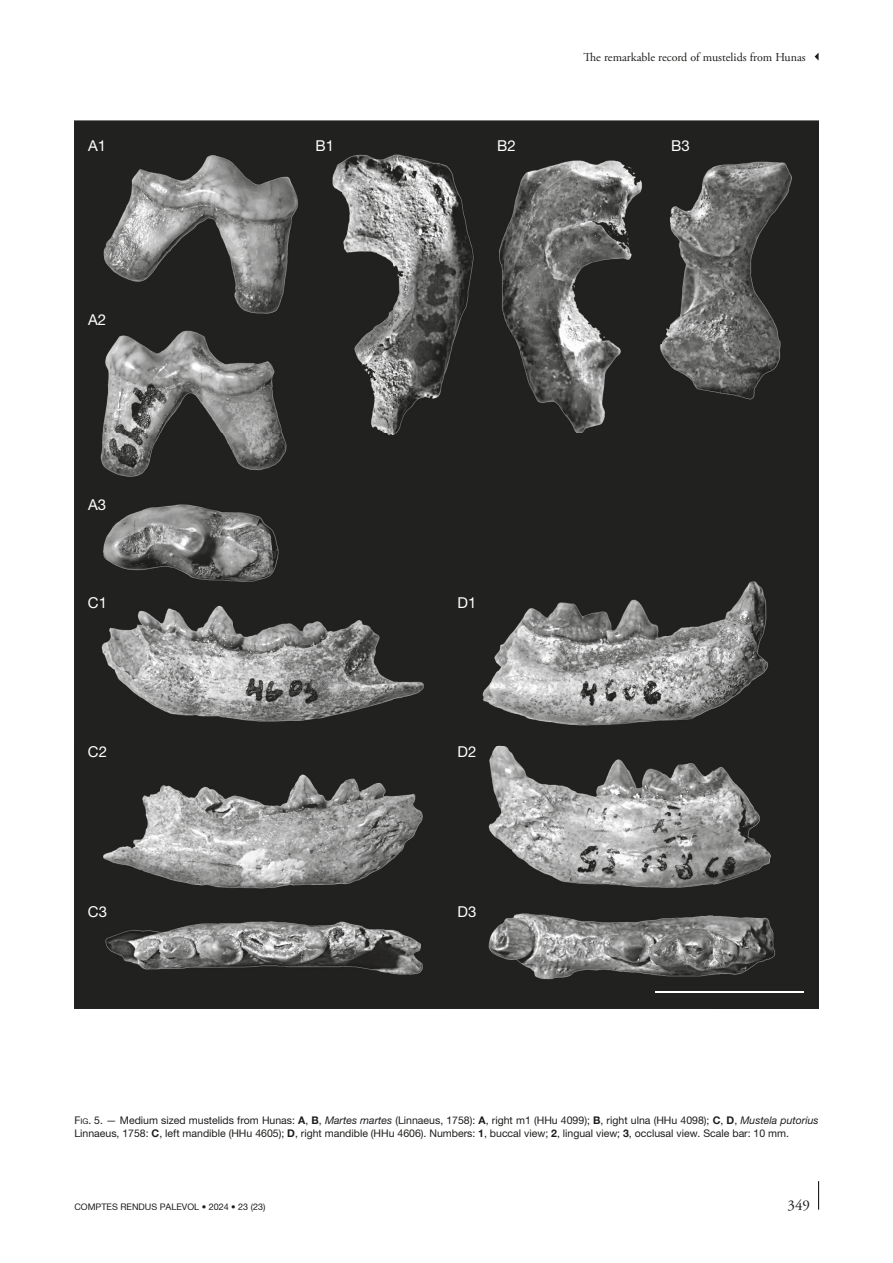
<style>
.page{position:relative;width:893px;height:1263px;background:#fff}
.page>*{position:absolute;margin:0;border:0;box-sizing:border-box;transform-origin:0 0}
.t1{font:15px "Helvetica Neue";color:#fff}
.t2{font:15px "Adobe Garamond Pro";color:#1d1d1b}
.t3{font:12px "Adobe Garamond Pro";color:#1d1d1b}
.t4{font:10.5px/12.8px "Helvetica Neue";color:#1d1d1b}
.t5{font:9px "Helvetica Neue";color:#1d1d1b}
.s1{font-style:inherit}
.s2{font-size:7.8px}
.s3{font-weight:700}
.s4{font-style:italic}
</style>
<div class="page">
<svg style="left:818px;top:1181px;width:1px;height:29px"></svg>
<svg style="left:815px;top:53px;width:4px;height:8px"></svg>
<img style="left:74px;top:121px;width:745px;height:887px">
<hr style="left:655px;top:991px;width:149px;height:2px;background:#fff">
<p class="t1" style="left:88px;top:137px;width:20px">A1</p>
<p class="t1" style="left:88px;top:310px;width:20px">A2</p>
<p class="t1" style="left:88px;top:495px;width:20px">A3</p>
<p class="t1" style="left:88px;top:593px;width:21px">C1</p>
<p class="t1" style="left:88px;top:743px;width:21px">C2</p>
<p class="t1" style="left:88px;top:903px;width:21px">C3</p>
<p class="t3" style="left:583px;top:50px;width:224px">The remarkable record of mustelids from Hunas</p>
<p class="t1" style="left:316px;top:137px;width:20px">B1</p>
<p class="t1" style="left:497px;top:137px;width:20px">B2</p>
<p class="t1" style="left:671px;top:137px;width:20px">B3</p>
<p class="t1" style="left:457px;top:593px;width:20px">D1</p>
<p class="t1" style="left:457px;top:743px;width:20px">D2</p>
<p class="t1" style="left:457px;top:903px;width:20px">D3</p>
<p class="t4" style="left:74px;top:1114px;width:746px"><span class="s1">F</span><span class="s2">ig</span><span class="s1">. 5</span>. — Medium sized mustelids from Hunas: <span class="s3">A</span>, <span class="s3">B</span>, <span class="s4">Martes martes</span> (Linnaeus, 1758): <span class="s3">A</span>, right m1 (HHu 4099); <span class="s3">B</span>, right ulna (HHu 4098); <span class="s3">C</span>, <span class="s3">D</span>, <span class="s4">Mustela putorius<br></span>Linnaeus, 1758: <span class="s3">C</span>, left mandible (HHu 4605); <span class="s3">D</span>, right mandible (HHu 4606). Numbers: <span class="s3">1</span>, buccal view; <span class="s3">2</span>, lingual view; <span class="s3">3</span>, occlusal view. Scale bar: 10 mm.</p>
<p class="t5" style="left:74px;top:1201px;width:193px">COMPTES RENDUS PALEVOL • 2024 • 23 (23)</p>
<h1 class="t2" style="left:788px;top:1196px;width:24px">349</h1>
</div>
